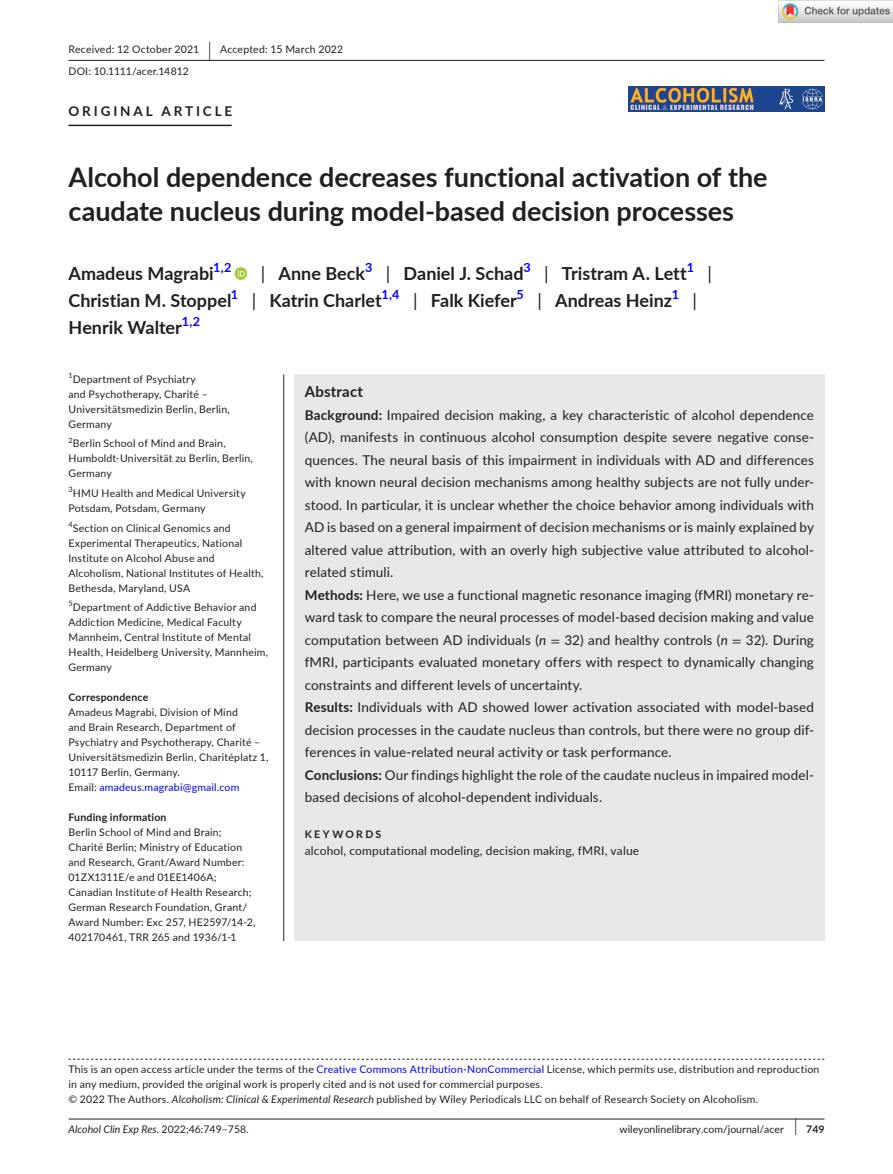
<style>
.page{position:relative;width:893px;height:1174px;background:#fff}
.page>*{position:absolute;margin:0;border:0;box-sizing:border-box;transform-origin:0 0}
.t1{font:700 27px/34.5px "Lato";color:#231f20}
.t2{font:700 18px "Lato";color:#231f20}
.t3{font:18px "Lato";color:#231f20}
.t4{font:700 15px "Lato";letter-spacing:.015em;color:#231f20}
.t5{font:13.5px/22.5px "Lato";letter-spacing:.01em;color:#231f20}
.t6{font:700 13.5px "Lato";letter-spacing:.215em;color:#231f20}
.t7{font:700 12.6px "Lato";color:#00f}
.t8{font:12px "Lato";letter-spacing:.015em;color:#231f20}
.t9{font:10.5px/15px "Lato";letter-spacing:.02em;color:#231f20}
.t10{font:10.5px "Lato";color:#231f20}
.t11{font:italic 10.5px "Lato";color:#231f20}
.t12{font:700 10.5px "Lato";letter-spacing:.02em;color:#231f20}
.t13{font:700 10.5px "Lato";letter-spacing:.22em;color:#231f20}
.t14{font:7.35px "Lato";color:#231f20}
.s1{font-size:19.65px}
.s2{font-weight:400}
.s3{color:#00f}
.s4{font-weight:700}
.s5{font-style:italic}
.s6{font-family:"STIX"}
.s7{font-style:normal}
.s8{font-size:17.4px}
</style>
<div class="page">
<hr style="left:68px;top:1118px;width:756px;height:1px;background:#231f20">
<img style="left:629px;top:86px;width:195px;height:26px">
<hr style="left:68px;top:60px;width:756px;height:1px;background:#231f20">
<hr style="left:68px;top:125px;width:164px;height:1px;background:#231f20">
<svg style="left:235px;top:267px;width:12px;height:13px"></svg>
<svg style="left:238px;top:269px;width:7px;height:7px"></svg>
<hr style="left:283px;top:374px;width:1px;height:567px;background:#231f20">
<div style="left:294px;top:374px;width:530px;height:491px;background:#e6e7e9"></div>
<div style="left:294px;top:864px;width:530px;height:77px;background:#e6e7e9"></div>
<svg style="left:68px;top:1058px;width:756px;height:1px"></svg>
<img style="left:779px;top:0;width:114px;height:23px">
<p class="t9" style="left:68px;top:38px;width:276px;line-height:21.8px">Received: 12 October 2021 <span class="s1">|</span> Accepted: 15 March 2022<br>DOI: 10.1111/acer.14812</p>
<p class="t6" style="left:68px;top:101px;width:165px">ORIGINAL ARTICLE</p>
<h1 class="t1" style="left:68px;top:159px;width:701px">Alcohol dependence decreases functional activation of the caudate nucleus during model-based decision processes</h1>
<h2 class="t2" style="left:68px;top:260px;width:147px">Amadeus Magrabi</h2>
<p class="t7" style="left:213px;top:258px;width:20px">1,2</p>
<h2 class="t2" style="left:261px;top:260px;width:106px"><span class="s2">|</span> Anne Beck</h2>
<p class="t7" style="left:365px;top:258px;width:9px">3</p>
<h2 class="t2" style="left:386px;top:260px;width:139px"><span class="s2">|</span> Daniel J. Schad</h2>
<p class="t7" style="left:523px;top:258px;width:9px">3</p>
<h2 class="t2" style="left:544px;top:260px;width:144px"><span class="s2">|</span> Tristram A. Lett</h2>
<p class="t7" style="left:687px;top:258px;width:9px">1</p>
<h2 class="t3" style="left:707px;top:260px;width:6px">|</h2>
<h2 class="t2" style="left:68px;top:287px;width:164px">Christian M. Stoppel</h2>
<p class="t7" style="left:231px;top:285px;width:9px">1</p>
<h2 class="t2" style="left:252px;top:287px;width:132px"><span class="s2">|</span> Katrin Charlet</h2>
<p class="t7" style="left:382px;top:285px;width:19px">1,4</p>
<h2 class="t2" style="left:413px;top:287px;width:105px"><span class="s2">|</span> Falk Kiefer</h2>
<p class="t7" style="left:517px;top:285px;width:9px">5</p>
<h2 class="t2" style="left:537px;top:287px;width:136px"><span class="s2">|</span> Andreas Heinz</h2>
<p class="t7" style="left:672px;top:285px;width:9px">1</p>
<h2 class="t3" style="left:692px;top:287px;width:6px">|</h2>
<h2 class="t2" style="left:68px;top:314px;width:115px">Henrik Walter</h2>
<p class="t7" style="left:182px;top:312px;width:20px">1,2</p>
<p class="t14" style="left:68px;top:370px;width:6px">1</p>
<p class="t9" style="left:68px;top:371px;width:163px;text-indent:4px">Department of Psychiatry<br>and Psychotherapy, Charité –<br>Universitätsmedizin Berlin, Berlin,<br>Germany</p>
<p class="t9" style="left:68px;top:436px;width:186px"><sup>2</sup>Berlin School of Mind and Brain,<br>Humboldt-Universität zu Berlin, Berlin,<br>Germany</p>
<p class="t9" style="left:68px;top:485px;width:179px"><sup>3</sup>HMU Health and Medical University<br>Potsdam, Potsdam, Germany</p>
<p class="t9" style="left:68px;top:520px;width:197px"><sup>4</sup>Section on Clinical Genomics and Experimental Therapeutics, National Institute on Alcohol Abuse and Alcoholism, National Institutes of Health, Bethesda, Maryland, USA</p>
<p class="t9" style="left:68px;top:599px;width:201px"><sup>5</sup>Department of Addictive Behavior and Addiction Medicine, Medical Faculty Mannheim, Central Institute of Mental Health, Heidelberg University, Mannheim, Germany</p>
<p class="t12" style="left:68px;top:689px;width:81px">Correspondence</p>
<p class="t9" style="left:68px;top:704px;width:202px">Amadeus Magrabi, Division of Mind<br>and Brain Research, Department of Psychiatry and Psychotherapy, Charité – Universitätsmedizin Berlin, Charitéplatz 1, 10117 Berlin, Germany.<br>Email: <span class="s3">amadeus.magrabi@gmail.com</span></p>
<p class="t12" style="left:68px;top:809px;width:100px">Funding information</p>
<p class="t9" style="left:68px;top:824px;width:189px">Berlin School of Mind and Brain; Charité Berlin; Ministry of Education and Research, Grant/Award Number:<br>01ZX1311E/e and 01EE1406A; Canadian Institute of Health Research; German Research Foundation, Grant/ Award Number: Exc 257, HE2597/14-2, 402170461, TRR 265 and 1936/1-1</p>
<h3 class="t4" style="left:305px;top:380px;width:60px">Abstract</h3>
<p class="t5" style="left:305px;top:403px;width:511px"><span class="s4">Background:</span> Impaired decision making, a key characteristic of alcohol dependence (AD), manifests in continuous alcohol consumption despite severe negative conse&shy;quences. The neural basis of this impairment in individuals with AD and differences with known neural decision mechanisms among healthy subjects are not fully under&shy;stood. In particular, it is unclear whether the choice behavior among individuals with AD is based on a general impairment of decision mechanisms or is mainly explained by altered value attribution, with an overly high subjective value attributed to alcohol&shy;related stimuli.<br><span class="s4">Methods:</span> Here, we use a functional magnetic resonance imaging (fMRI) monetary re&shy;ward task to compare the neural processes of model-based decision making and value computation between AD individuals (<span class="s5">n</span> <span class="s6">=</span> 32) and healthy controls (<span class="s5">n</span> <span class="s6">=</span> 32). During fMRI, participants evaluated monetary offers with respect to dynamically changing constraints and different levels of uncertainty.<br><span class="s4">Results:</span> Individuals with AD showed lower activation associated with model-based decision processes in the caudate nucleus than controls, but there were no group dif&shy;ferences in value-related neural activity or task performance.<br><span class="s4">Conclusions:</span> Our findings highlight the role of the caudate nucleus in impaired model&shy;based decisions of alcohol-dependent individuals.</p>
<p class="t13" style="left:305px;top:826px;width:78px">KEYWORDS</p>
<p class="t8" style="left:305px;top:841px;width:336px">alcohol, computational modeling, decision making, fMRI, value</p>
<p class="t9" style="left:68px;top:1061px;width:752px">This is an open access article under the terms of the <span class="s3">Creative Commons Attribution-NonCommercial</span> License, which permits use, distribution and reproduction in any medium, provided the original work is properly cited and is not used for commercial purposes.<br>© 2022 The Authors. <span class="s5">Alcoholism: Clinical &amp; Experimental Research</span> published by Wiley Periodicals LLC on behalf of Research Society on Alcoholism.</p>
<p class="t11" style="left:68px;top:1121px;width:182px">Alcohol Clin Exp Res. <span class="s7">2022;46:749–758.</span></p>
<p class="t10" style="left:619px;top:1121px;width:207px">wileyonlinelibrary.com/journal/acer <span class="s8">|</span> <span class="s4">749</span></p>
</div>
